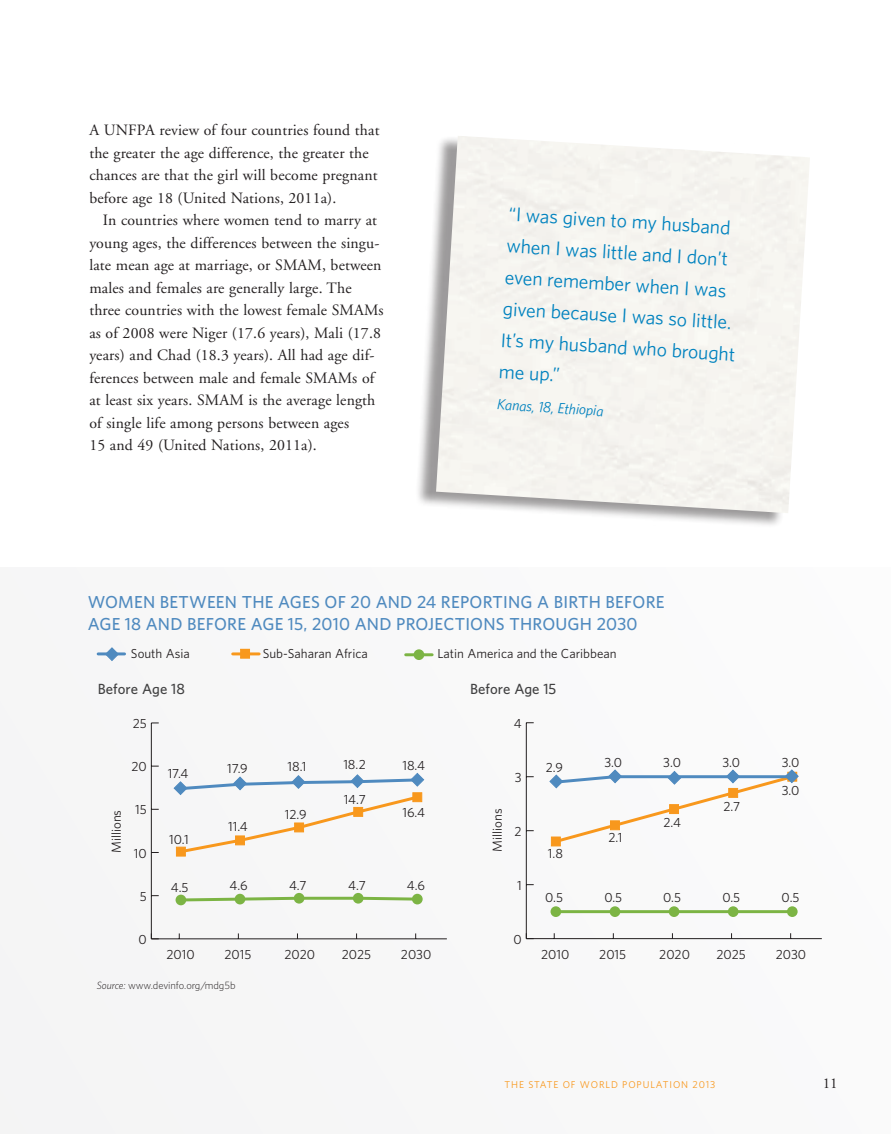
<style>
.page{position:relative;width:891px;height:1134px;background:#fff}
.page>*{position:absolute;margin:0;border:0;box-sizing:border-box;transform-origin:0 0}
.t1{font:18px/31.7px "UNFPA Text";color:#0082bf}
.t2{font:15.75px/22.5px "Adobe Garamond";letter-spacing:.01em;color:#231f20}
.t3{font:600 15.75px/21.8px "UNFPA";letter-spacing:.015em;color:#4f8abf}
.t4{font:15px "Adobe Garamond";color:#231f20}
.t5{font:italic 13.5px "UNFPA Text";color:#0082bf}
.t6{font:600 13.35px "UNFPA";color:#414142}
.t7{font:11.85px "UNFPA Text";color:#231f20}
.t8{font:300 9.6px "UNFPA";letter-spacing:-.01em;color:#231f20}
.t9{font:9px "UNFPA Text";letter-spacing:.1em;color:#f8981d}
.s1{font-style:italic}
</style>
<div class="page">
<div style="left:0;top:567px;width:891px;height:567px;background:#f8f8f8"></div>
<div style="left:415px;top:135px;width:389px;height:393px;background:#231f20;opacity:.45"></div>
<img style="left:436px;top:136px;width:374px;height:377px">
<hr style="left:151px;top:938px;width:296px;height:1px;background:#231f20">
<hr style="left:151px;top:723px;width:1px;height:216px;background:#231f20">
<svg style="left:178px;top:895px;width:236px;height:8px"></svg>
<div style="left:176px;top:895px;width:10px;height:10px;background:#7cb444;border-radius:50%"></div>
<div style="left:235px;top:894px;width:10px;height:10px;background:#7cb444;border-radius:50%"></div>
<div style="left:294px;top:893px;width:10px;height:11px;background:#7cb444;border-radius:50%"></div>
<div style="left:353px;top:893px;width:11px;height:11px;background:#7cb444;border-radius:50%"></div>
<div style="left:412px;top:894px;width:11px;height:10px;background:#7cb444;border-radius:50%"></div>
<div style="left:176px;top:847px;width:10px;height:9px;background:#f8981d"></div>
<hr style="left:526px;top:938px;width:296px;height:1px;background:#231f20">
<hr style="left:526px;top:723px;width:1px;height:216px;background:#231f20">
<hr style="left:556px;top:910px;width:59px;height:3px;background:#7cb444">
<hr style="left:615px;top:910px;width:59px;height:3px;background:#7cb444">
<hr style="left:674px;top:910px;width:59px;height:3px;background:#7cb444">
<hr style="left:733px;top:910px;width:59px;height:3px;background:#7cb444">
<div style="left:551px;top:906px;width:10px;height:11px;background:#7cb444;border-radius:50%"></div>
<div style="left:610px;top:906px;width:10px;height:11px;background:#7cb444;border-radius:50%"></div>
<div style="left:669px;top:906px;width:10px;height:11px;background:#7cb444;border-radius:50%"></div>
<div style="left:728px;top:906px;width:11px;height:11px;background:#7cb444;border-radius:50%"></div>
<div style="left:787px;top:906px;width:11px;height:11px;background:#7cb444;border-radius:50%"></div>
<div style="left:551px;top:837px;width:10px;height:9px;background:#f8981d"></div>
<svg style="left:173px;top:772px;width:252px;height:83px"></svg>
<svg style="left:549px;top:769px;width:250px;height:76px"></svg>
<div style="left:414px;top:649px;width:10px;height:11px;background:#7cb444;border-radius:50%"></div>
<div style="left:241px;top:649px;width:9px;height:9px;background:#f8981d"></div>
<div style="left:240px;top:649px;width:10px;height:10px;border:1px solid #f8981d"></div>
<svg style="left:105px;top:647px;width:14px;height:14px"></svg>
<hr style="left:406px;top:653px;width:26px;height:3px;background:#7cb444">
<hr style="left:233px;top:652px;width:26px;height:3px;background:#f8981d">
<hr style="left:98px;top:652px;width:27px;height:3px;background:#4f8abf">
<p class="t2" style="left:89px;top:119px;width:292px">A UNFPA review of four countries found that the greater the age difference, the greater the chances are that the girl will become pregnant before age 18 (United Nations, 2011a).</p>
<p class="t2" style="left:89px;top:209px;width:296px;text-indent:13px">In countries where women tend to marry at young ages, the differences between the singu&shy;late mean age at marriage, or SMAM, between males and females are generally large. The three countries with the lowest female SMAMs as of 2008 were Niger (17.6 years), Mali (17.8 years) and Chad (18.3 years). All had age dif&shy;ferences between male and female SMAMs of at least six years. SMAM is the average length of single life among persons between ages<br>15 and 49 (United Nations, 2011a).</p>
<p class="t1" style="left:510px;top:197px;width:237px;rotate:4deg">“I was given to my husband when I was little and I don’t even remember when I was given because I was so little.<br>It’s my husband who brought me up.”</p>
<p class="t5" style="left:497px;top:396px;width:108px;rotate:3deg">Kanas, 18, Ethiopia</p>
<p class="t3" style="left:88px;top:590px;width:578px">WOMEN BETWEEN THE AGES OF 20 AND 24 REPORTING A BIRTH BEFORE<br>AGE 18 AND BEFORE AGE 15, 2010 AND PROJECTIONS THROUGH 2030</p>
<p class="t7" style="left:131px;top:646px;width:60px">South Asia</p>
<p class="t7" style="left:263px;top:646px;width:107px">Sub-Saharan Africa</p>
<p class="t7" style="left:438px;top:646px;width:181px">Latin America and the Caribbean</p>
<p class="t6" style="left:98px;top:680px;width:88px">Before Age 18</p>
<p class="t6" style="left:470px;top:680px;width:88px">Before Age 15</p>
<p class="t7" style="left:133px;top:716px;width:16px">25</p>
<p class="t7" style="left:514px;top:716px;width:9px">4</p>
<p class="t7" style="left:131px;top:759px;width:17px">20</p>
<p class="t7" style="left:168px;top:765px;width:22px">17.4</p>
<p class="t7" style="left:227px;top:761px;width:22px">17.9</p>
<p class="t7" style="left:288px;top:759px;width:20px">18.1</p>
<p class="t7" style="left:343px;top:757px;width:24px">18.2</p>
<p class="t7" style="left:402px;top:758px;width:24px">18.4</p>
<p class="t7" style="left:515px;top:770px;width:8px">3</p>
<p class="t7" style="left:546px;top:759px;width:19px">2.9</p>
<p class="t7" style="left:604px;top:755px;width:19px">3.0</p>
<p class="t7" style="left:663px;top:755px;width:19px">3.0</p>
<p class="t7" style="left:722px;top:755px;width:19px">3.0</p>
<p class="t7" style="left:782px;top:755px;width:19px">3.0</p>
<p class="t7" style="left:344px;top:792px;width:24px">14.7</p>
<p class="t7" style="left:135px;top:802px;width:13px">15</p>
<p class="t7" style="left:403px;top:805px;width:24px">16.4</p>
<p class="t7" style="left:109px;top:853px;width:45px;rotate:-90deg">Millions</p>
<p class="t7" style="left:490px;top:852px;width:45px;rotate:-90deg">Millions</p>
<p class="t7" style="left:285px;top:807px;width:23px">12.9</p>
<p class="t7" style="left:228px;top:819px;width:21px">11.4</p>
<p class="t7" style="left:169px;top:831px;width:21px">10.1</p>
<p class="t7" style="left:134px;top:845px;width:14px">10</p>
<p class="t7" style="left:515px;top:824px;width:9px">2</p>
<p class="t7" style="left:548px;top:846px;width:17px">1.8</p>
<p class="t7" style="left:608px;top:830px;width:15px">2.1</p>
<p class="t7" style="left:663px;top:815px;width:19px">2.4</p>
<p class="t7" style="left:724px;top:799px;width:18px">2.7</p>
<p class="t7" style="left:782px;top:782px;width:19px">3.0</p>
<p class="t7" style="left:140px;top:889px;width:8px">5</p>
<p class="t7" style="left:171px;top:879px;width:19px">4.5</p>
<p class="t7" style="left:230px;top:878px;width:20px">4.6</p>
<p class="t7" style="left:289px;top:878px;width:19px">4.7</p>
<p class="t7" style="left:348px;top:878px;width:19px">4.7</p>
<p class="t7" style="left:407px;top:878px;width:20px">4.6</p>
<p class="t7" style="left:517px;top:878px;width:6px">1</p>
<p class="t7" style="left:545px;top:890px;width:19px">0.5</p>
<p class="t7" style="left:604px;top:890px;width:19px">0.5</p>
<p class="t7" style="left:663px;top:890px;width:19px">0.5</p>
<p class="t7" style="left:722px;top:890px;width:19px">0.5</p>
<p class="t7" style="left:782px;top:890px;width:19px">0.5</p>
<p class="t7" style="left:138px;top:932px;width:10px">0</p>
<p class="t7" style="left:513px;top:932px;width:10px">0</p>
<p class="t7" style="left:166px;top:947px;width:30px">2010</p>
<p class="t7" style="left:224px;top:947px;width:28px">2015</p>
<p class="t7" style="left:284px;top:947px;width:32px">2020</p>
<p class="t7" style="left:342px;top:947px;width:31px">2025</p>
<p class="t7" style="left:401px;top:947px;width:32px">2030</p>
<p class="t7" style="left:541px;top:947px;width:30px">2010</p>
<p class="t7" style="left:599px;top:947px;width:28px">2015</p>
<p class="t7" style="left:659px;top:947px;width:32px">2020</p>
<p class="t7" style="left:717px;top:947px;width:31px">2025</p>
<p class="t7" style="left:776px;top:947px;width:32px">2030</p>
<p class="t8" style="left:97px;top:980px;width:140px"><span class="s1">Source:</span> www.devinfo.org/mdg5b</p>
<p class="t9" style="left:505px;top:1079px;width:212px">THE STATE OF WORLD POPULATION 2013</p>
<p class="t4" style="left:823px;top:1075px;width:16px">11</p>
</div>
